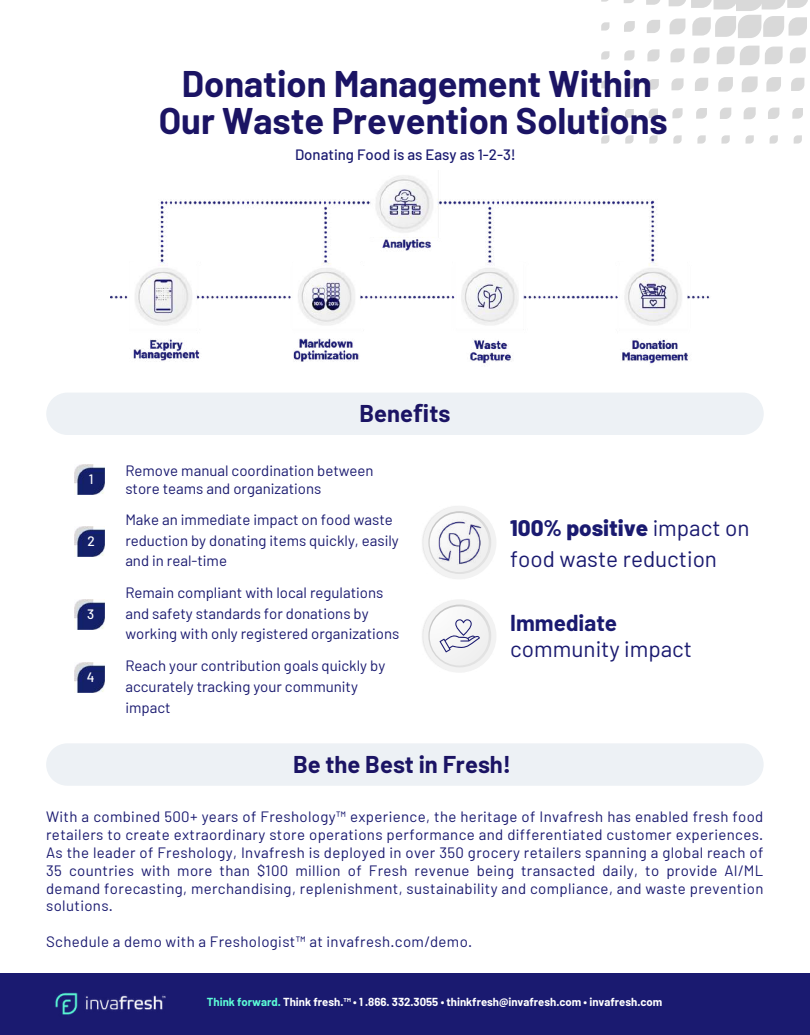
<style>
.page{position:relative;width:810px;height:1035px;background:#fff}
.page>*{position:absolute;margin:0;border:0;box-sizing:border-box;transform-origin:0 0}
.t1{font:700 36.25px/37.5px "Barlow";color:#1b1464;text-align:center}
.t2{font:700 23.75px "Barlow";color:#1b1464}
.t3{font:22.5px/31px "Barlow";color:#1a1a70}
.t4{font:700 22.5px "Barlow";color:#1a1a70}
.t5{font:15px/20.6px "Barlow";color:#1a1a70}
.t6{font:15px "Barlow";letter-spacing:.025em;color:#1a1a70}
.t7{font:500 15px "Barlow";color:#1a1a70}
.t8{font:500 13.62px "Barlow";color:#fff}
.t9{font:700 11.38px "Barlow";color:#fff}
.s1{font-family:"Noto Sans"}
.s2{font-weight:800}
.s3{color:#5cfcd6}
</style>
<div class="page">
<svg style="left:601px;top:0;width:7px;height:2px"></svg>
<svg style="left:601px;top:22px;width:8px;height:9px"></svg>
<svg style="left:601px;top:51px;width:8px;height:8px"></svg>
<svg style="left:601px;top:80px;width:8px;height:8px"></svg>
<svg style="left:601px;top:109px;width:8px;height:8px"></svg>
<svg style="left:601px;top:135px;width:8px;height:9px"></svg>
<svg style="left:625px;top:135px;width:9px;height:9px"></svg>
<svg style="left:625px;top:80px;width:9px;height:9px"></svg>
<svg style="left:625px;top:109px;width:9px;height:9px"></svg>
<svg style="left:624px;top:50px;width:10px;height:10px"></svg>
<svg style="left:649px;top:135px;width:9px;height:9px"></svg>
<svg style="left:648px;top:79px;width:11px;height:11px"></svg>
<svg style="left:649px;top:109px;width:9px;height:9px"></svg>
<svg style="left:673px;top:135px;width:9px;height:9px"></svg>
<svg style="left:672px;top:108px;width:11px;height:10px"></svg>
<svg style="left:697px;top:135px;width:9px;height:9px"></svg>
<svg style="left:696px;top:108px;width:11px;height:11px"></svg>
<svg style="left:721px;top:135px;width:9px;height:9px"></svg>
<svg style="left:746px;top:135px;width:8px;height:9px"></svg>
<svg style="left:770px;top:135px;width:8px;height:9px"></svg>
<svg style="left:720px;top:108px;width:11px;height:11px"></svg>
<svg style="left:744px;top:107px;width:12px;height:12px"></svg>
<svg style="left:768px;top:108px;width:11px;height:11px"></svg>
<svg style="left:624px;top:0;width:11px;height:3px"></svg>
<svg style="left:624px;top:21px;width:11px;height:11px"></svg>
<svg style="left:646px;top:0;width:14px;height:5px"></svg>
<svg style="left:647px;top:20px;width:13px;height:13px"></svg>
<svg style="left:647px;top:49px;width:13px;height:12px"></svg>
<svg style="left:671px;top:48px;width:14px;height:14px"></svg>
<svg style="left:671px;top:78px;width:13px;height:12px"></svg>
<svg style="left:694px;top:48px;width:16px;height:15px"></svg>
<svg style="left:695px;top:78px;width:13px;height:13px"></svg>
<svg style="left:718px;top:77px;width:15px;height:15px"></svg>
<svg style="left:742px;top:76px;width:16px;height:16px"></svg>
<svg style="left:717px;top:46px;width:66px;height:19px"></svg>
<svg style="left:766px;top:77px;width:15px;height:15px"></svg>
<svg style="left:669px;top:0;width:139px;height:38px"></svg>
<svg style="left:790px;top:48px;width:16px;height:15px"></svg>
<svg style="left:791px;top:78px;width:13px;height:13px"></svg>
<svg style="left:792px;top:108px;width:11px;height:11px"></svg>
<svg style="left:794px;top:135px;width:8px;height:9px"></svg>
<div style="left:0;top:974px;width:810px;height:61px;background:#1a1a70"></div>
<img style="left:55px;top:992px;width:111px;height:23px">
<div style="left:46px;top:393px;width:718px;height:42px;background:#edf1f5"></div>
<img style="left:74px;top:662px;width:30px;height:30px">
<img style="left:74px;top:526px;width:30px;height:30px">
<img style="left:74px;top:599px;width:30px;height:30px">
<img style="left:74px;top:465px;width:30px;height:30px">
<div style="left:46px;top:743px;width:718px;height:43px;background:#edf1f5"></div>
<div style="left:426px;top:509px;width:67px;height:67px;background:#f2f2f2;border-radius:50%"></div>
<div style="left:423px;top:506px;width:73px;height:73px;border:6px solid #f2f2f2;border-radius:50%"></div>
<svg style="left:428px;top:511px;width:63px;height:63px"></svg>
<div style="left:430px;top:513px;width:59px;height:59px;background:#f2f2f2;border-radius:50%"></div>
<img style="left:437px;top:520px;width:45px;height:45px">
<div style="left:426px;top:602px;width:67px;height:68px;background:#f2f2f2;border-radius:50%"></div>
<div style="left:423px;top:599px;width:73px;height:74px;border:6px solid #f2f2f2;border-radius:50%"></div>
<svg style="left:428px;top:605px;width:63px;height:62px"></svg>
<div style="left:430px;top:606px;width:59px;height:60px;background:#f3f3f3;border-radius:50%"></div>
<svg style="left:439px;top:619px;width:41px;height:33px"></svg>
<img style="left:110px;top:175px;width:600px;height:189px">
<h1 class="t1" style="left:159px;top:64px;width:510px">Donation Management Within<br>Our Waste Prevention Solutions</h1>
<p class="t7" style="left:295px;top:145px;width:222px">Donating Food is as Easy as 1-2-3!</p>
<p class="t8" style="left:89px;top:470px;width:6px">1</p>
<p class="t8" style="left:87px;top:533px;width:9px">2</p>
<p class="t8" style="left:87px;top:606px;width:9px">3</p>
<p class="t8" style="left:87px;top:669px;width:9px">4</p>
<h2 class="t2" style="left:359px;top:398px;width:93px">Bene<span class="s1">fi</span>ts</h2>
<p class="t5" style="left:125px;top:461px;width:250px;line-height:17.8px">Remove manual coordination between store teams and organizations</p>
<p class="t5" style="left:125px;top:509px;width:275px">Make an immediate impact on food waste reduction by donating items quickly, easily and in real-time</p>
<p class="t5" style="left:125px;top:582px;width:276px">Remain compliant with local regulations and safety standards for donations by working with only registered organizations</p>
<p class="t5" style="left:125px;top:655px;width:261px">Reach your contribution goals quickly by accurately tracking your community impact</p>
<h3 class="t3" style="left:510px;top:511px;width:241px"><span class="s2">100% positive</span> impact on food waste reduction</h3>
<h3 class="t4" style="left:510px;top:609px;width:108px">Immediate</h3>
<h3 class="t3" style="left:510px;top:633px;width:183px">community impact</h3>
<h2 class="t2" style="left:293px;top:749px;width:220px">Be the Best in Fresh!</h2>
<p class="t5" style="left:46px;top:807px;width:719px;line-height:17.8px;text-align:justify">With a combined 500+ years of Freshology™ experience, the heritage of Invafresh has enabled fresh food retailers to create extraordinary store operations performance and differentiated customer experiences.<br>As the leader of Freshology, Invafresh is deployed in over 350 grocery retailers spanning a global reach of 35 countries with more than $100 million of Fresh revenue being transacted daily, to provide AI/ML demand forecasting, merchandising, replenishment, sustainability and compliance, and waste prevention solutions.</p>
<p class="t6" style="left:46px;top:932px;width:428px">Schedule a demo with a Freshologist™ at invafresh.com/demo.</p>
<p class="t9" style="left:207px;top:994px;width:457px"><span class="s3">Think forward.</span> Think fresh.™ • 1 .866. 332.3055 • thinkfresh@invafresh.com • invafresh.com</p>
</div>
